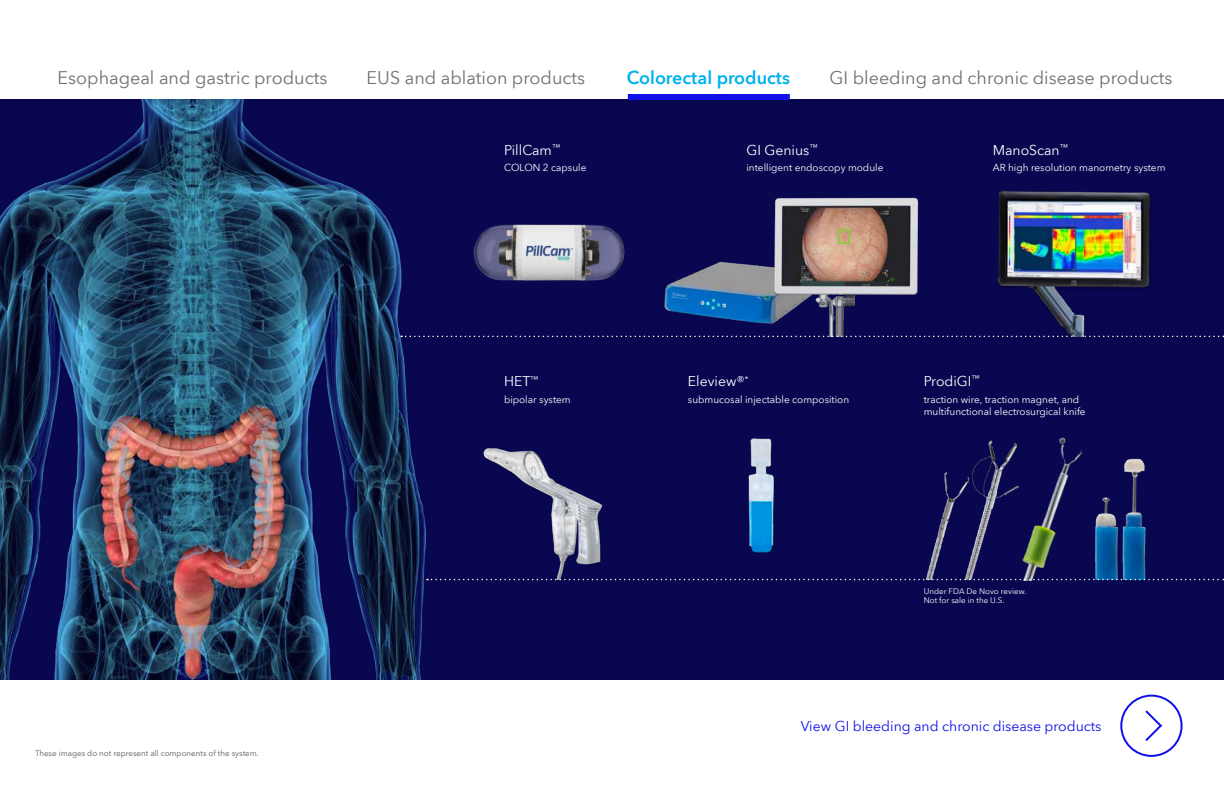
<style>
.page{position:relative;width:1224px;height:792px;background:#fff}
.page>*{position:absolute;margin:0;border:0;box-sizing:border-box;transform-origin:0 0}
.t1{font:18px "Avenir Next World";color:#6d6f71}
.t2{font:600 18px "Avenir Next World";color:#00b2ee}
.t3{font:14px "Avenir Next World";color:#fff}
.t4{font:14px "Avenir Next World";color:#1010eb}
.t5{font:10px/12px "Avenir Next World";color:#fff}
.t6{font:8px "Avenir Next World";color:#58595b}
.t7{font:8px/9.6px "Avenir Next World";color:#fff}
</style>
<div class="page">
<div style="left:0;top:99px;width:1224px;height:581px;background:#080750"></div>
<img style="left:664px;top:261px;width:105px;height:63px">
<img style="left:769px;top:197px;width:152px;height:139px">
<div style="left:838px;top:229px;width:12px;height:15px;border:1px solid #8dc73f"></div>
<div style="left:1120px;top:695px;width:63px;height:62px;border:2px solid #1010eb;border-radius:50%"></div>
<svg style="left:1145px;top:710px;width:17px;height:31px"></svg>
<svg style="left:455px;top:336px;width:769px;height:1px"></svg>
<img style="left:473px;top:224px;width:152px;height:57px">
<img style="left:993px;top:191px;width:162px;height:145px">
<img style="left:748px;top:438px;width:27px;height:115px">
<img style="left:472px;top:448px;width:144px;height:131px">
<img style="left:914px;top:440px;width:91px;height:139px">
<img style="left:1101px;top:458px;width:53px;height:121px">
<img style="left:1005px;top:437px;width:96px;height:142px">
<svg style="left:454px;top:579px;width:770px;height:1px"></svg>
<img style="left:0;top:99px;width:454px;height:581px">
<div style="left:628px;top:94px;width:162px;height:6px;background:#1010eb"></div>
<h1 class="t1" style="left:58px;top:63px;width:271px">Esophageal and gastric products</h1>
<h1 class="t1" style="left:367px;top:63px;width:220px">EUS and ablation products</h1>
<h1 class="t2" style="left:627px;top:67px;width:165px">Colorectal products</h1>
<h1 class="t1" style="left:830px;top:63px;width:344px">GI bleeding and chronic disease products</h1>
<p class="t6" style="left:35px;top:747px;width:226px">These images do not represent all components of the system.</p>
<h2 class="t3" style="left:504px;top:139px;width:58px">PillCam<sup>™</sup></h2>
<p class="t5" style="left:504px;top:162px;width:84px">COLON 2 capsule</p>
<h2 class="t3" style="left:504px;top:370px;width:36px">HET<sup>™</sup></h2>
<p class="t5" style="left:504px;top:393px;width:68px">bipolar system</p>
<h2 class="t3" style="left:746px;top:139px;width:73px">GI Genius<sup>™</sup></h2>
<p class="t5" style="left:746px;top:162px;width:138px">intelligent endoscopy module</p>
<h2 class="t3" style="left:993px;top:139px;width:77px">ManoScan<sup>™</sup></h2>
<p class="t5" style="left:993px;top:162px;width:174px">AR high resolution manometry system</p>
<h2 class="t3" style="left:688px;top:370px;width:62px">Eleview®<sup>*</sup></h2>
<p class="t5" style="left:688px;top:393px;width:163px">submucosal injectable composition</p>
<h2 class="t3" style="left:924px;top:370px;width:57px">ProdiGI<sup>™</sup></h2>
<p class="t5" style="left:924px;top:393px;width:163px">traction wire, traction magnet, and multifunctional electrosurgical knife</p>
<p class="t7" style="left:924px;top:586px;width:104px">Under FDA De Novo review.<br>Not for sale in the U.S.</p>
<h2 class="t4" style="left:801px;top:714px;width:302px">View GI bleeding and chronic disease products</h2>
</div>
